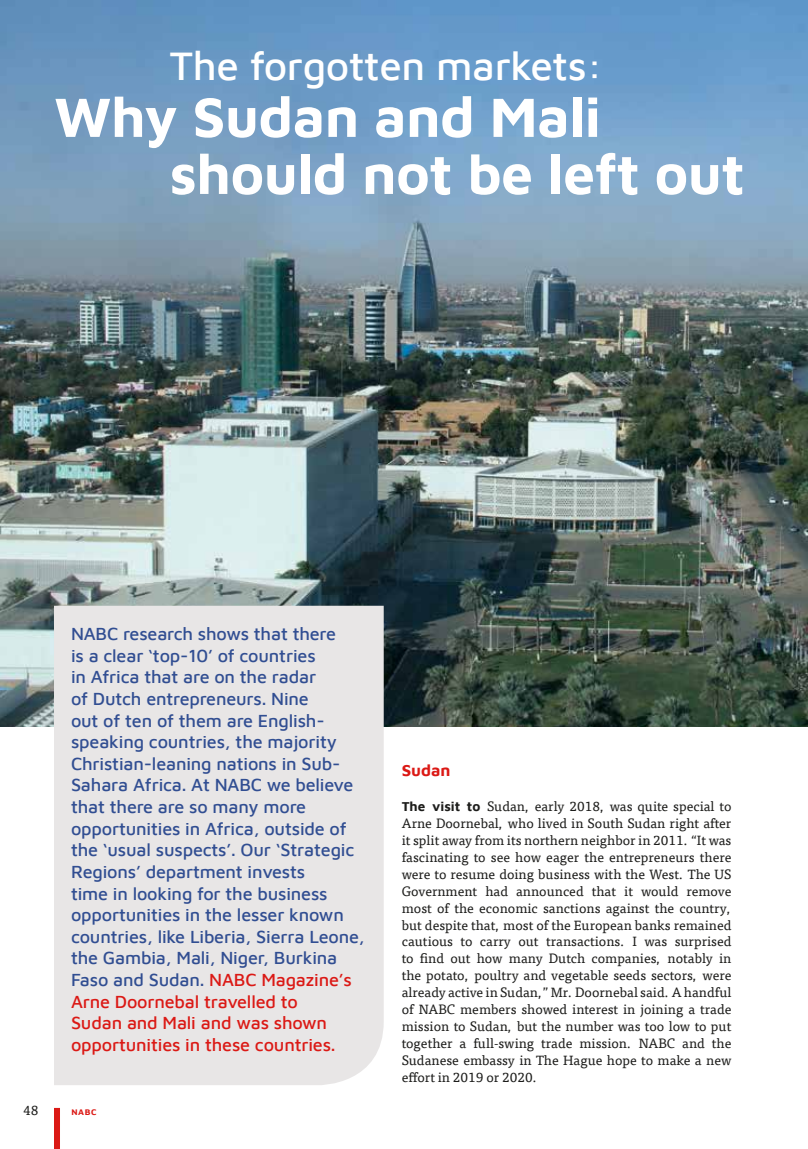
<style>
.page{position:relative;width:808px;height:1149px;background:#fff}
.page>*{position:absolute;margin:0;border:0;box-sizing:border-box;transform-origin:0 0}
.t1{font:700 57px/57px "Maven Pro";letter-spacing:-.01em;color:#fff}
.t2{font:500 40.65px "Maven Pro";letter-spacing:-.01em;color:#fff}
.t3{font:500 18px/21.6px "Maven Pro";letter-spacing:-.01em;color:#314e92}
.t4{font:700 16.5px "Maven Pro";color:#db1915}
.t5{font:13.5px/16.8px "Tisa Offc";color:#1d1d1b;text-align:justify}
.t6{font:700 8.55px "Maven Pro";color:#db1915}
.s1{color:#db1915}
.s2{font-family:"Maven Pro";font-weight:700}
</style>
<div class="page">
<div style="left:54px;top:1107px;width:6px;height:41px;background:#db1915"></div>
<img style="left:0;top:0;width:808px;height:726px">
<div style="left:54px;top:605px;width:330px;height:479px;background:#e8e6e6"></div>
<h2 class="t2" style="left:169px;top:37px;width:435px">The forgotten markets:</h2>
<h1 class="t1" style="left:169px;top:85px;width:577px;text-indent:-115px">Why Sudan and Mali should not be left out</h1>
<p class="t3" style="left:71px;top:621px;width:295px">NABC research shows that there<br>is a clear ‘top-10’ of countries<br>in Africa that are on the radar<br>of Dutch entrepreneurs. Nine<br>out of ten of them are English&shy;speaking countries, the majority<br>Christian-leaning nations in Sub-<br>Sahara Africa. At NABC we believe that there are so many more opportunities in Africa, outside of the ‘usual suspects’. Our ‘Strategic<br>Regions’ department invests<br>time in looking for the business opportunities in the lesser known countries, like Liberia, Sierra Leone, the Gambia, Mali, Niger, Burkina<br>Faso and Sudan. <span class="s1">NABC Magazine’s<br>Arne Doornebal travelled to<br>Sudan and Mali and was shown opportunities in these countries.</span></p>
<p class="t5" style="left:23px;top:1102px;width:17px">48</p>
<p class="t6" style="left:71px;top:1105px;width:27px">NABC</p>
<p class="t4" style="left:402px;top:758px;width:50px">Sudan</p>
<p class="t5" style="left:402px;top:798px;width:331px"><span class="s2">The visit to</span> Sudan, early 2018, was quite special to Arne Doornebal, who lived in South Sudan right after it split away from its northern neighbor in 2011. “It was fascinating to see how eager the entrepreneurs there were to resume doing business with the West. The US Government had announced that it would remove most of the economic sanctions against the country, but despite that, most of the European banks remained cautious to carry out transactions. I was surprised to find out how many Dutch companies, notably in the potato, poultry and vegetable seeds sectors, were already active in Sudan,” Mr. Doornebal said. A handful of NABC members showed interest in joining a trade mission to Sudan, but the number was too low to put together a full-swing trade mission. NABC and the Sudanese embassy in The Hague hope to make a new effort in 2019 or 2020.</p>
</div>
